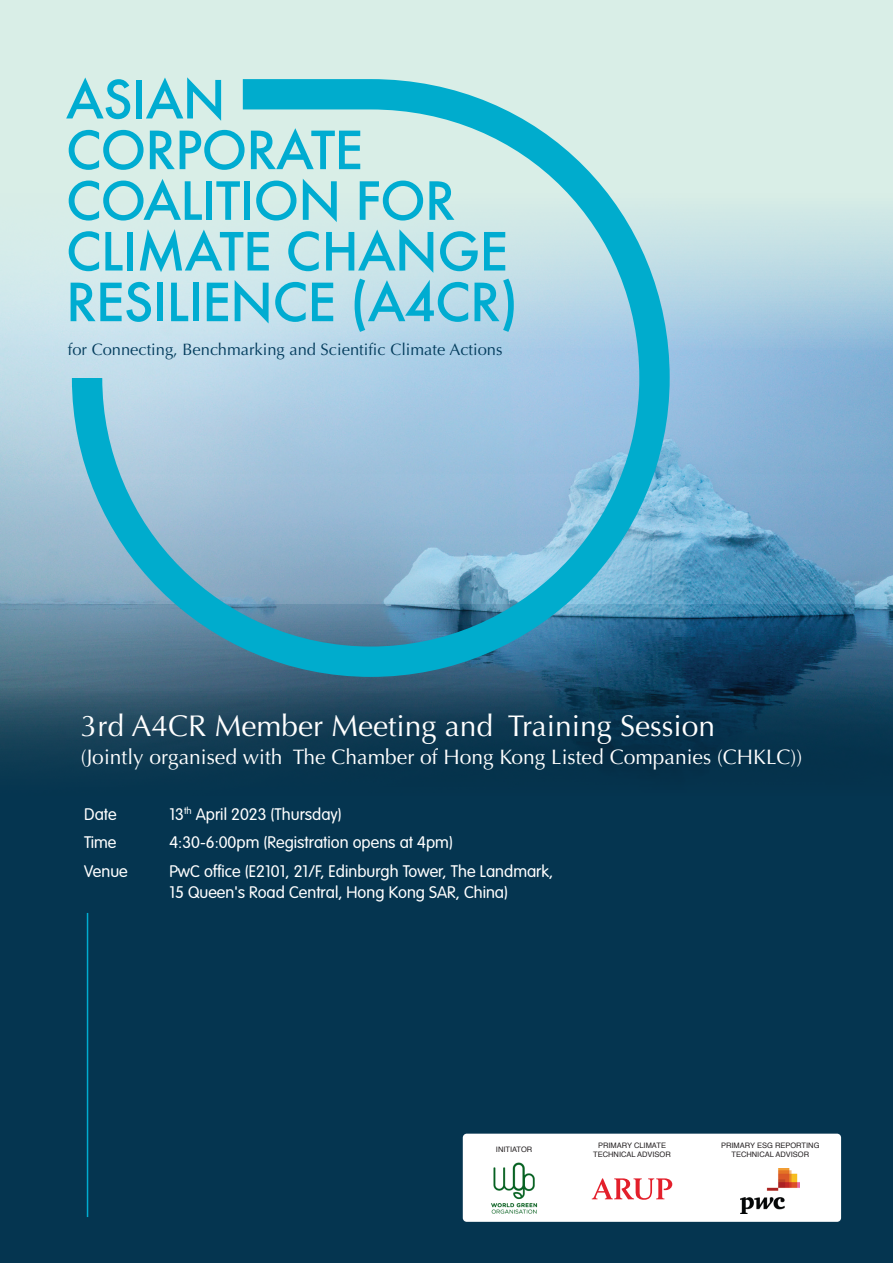
<style>
.page{position:relative;width:893px;height:1263px;background:#fff}
.page>*{position:absolute;margin:0;border:0;box-sizing:border-box;transform-origin:0 0}
.t1{font:500 51.15px/50.7px "Futura";letter-spacing:-.02em;color:#00acd1}
.t2{font:30px "Optima";color:#fff}
.t3{font:21px "Optima";color:#fff}
.t4{font:300 16.5px/21px "VAG Rounded Std";color:#fff}
.t5{font:16.5px "Optima";color:#043d5d}
.t6{font:7.5px/9px "Helvetica";color:#231f20;text-align:center}
</style>
<div class="page">
<div style="left:0;top:605px;width:893px;height:658px;background:#053550"></div>
<div style="left:0;top:0;width:893px;height:474px;background:#d9eee7"></div>
<img style="left:0;top:212px;width:893px;height:724px">
<svg style="left:57px;top:79px;width:628px;height:613px"></svg>
<hr style="left:87px;top:913px;width:1px;height:304px;background:#00acd1">
<div style="left:463px;top:1134px;width:378px;height:88px;background:#fff;border-radius:4px"></div>
<svg style="left:592px;top:1178px;width:80px;height:22px"></svg>
<img style="left:741px;top:1168px;width:59px;height:45px">
<img style="left:491px;top:1162px;width:47px;height:52px">
<h1 class="t1" style="left:66px;top:73px;width:454px">ASIAN<br>CORPORATE<br>COALITION FOR<br>CLIMATE CHANGE<br>RESILIENCE (A4CR)</h1>
<p class="t5" style="left:68px;top:340px;width:436px">for Connecting, Benchmarking and Scientific Climate Actions</p>
<h2 class="t2" style="left:81px;top:708px;width:636px">3rd A4CR Member Meeting and Training Session</h2>
<p class="t3" style="left:81px;top:744px;width:723px">(Jointly organised with The Chamber of Hong Kong Listed Companies (CHKLC))</p>
<p class="t4" style="left:84px;top:804px;width:34px">Date</p>
<p class="t4" style="left:169px;top:804px;width:174px">13<sup>th</sup> April 2023 (Thursday)</p>
<p class="t4" style="left:84px;top:832px;width:34px">Time</p>
<p class="t4" style="left:169px;top:832px;width:285px">4:30-6:00pm (Registration opens at 4pm)</p>
<p class="t4" style="left:84px;top:861px;width:45px">Venue</p>
<p class="t4" style="left:169px;top:861px;width:385px">PwC office (E2101, 21/F, Edinburgh Tower, The Landmark,<br>15 Queen's Road Central, Hong Kong SAR, China)</p>
<p class="t6" style="left:496px;top:1145px;width:38px">INITIATOR</p>
<p class="t6" style="left:593px;top:1141px;width:79px">PRIMARY CLIMATE<br>TECHNICAL ADVISOR</p>
<p class="t6" style="left:721px;top:1141px;width:100px">PRIMARY ESG REPORTING<br>TECHNICAL ADVISOR</p>
</div>
